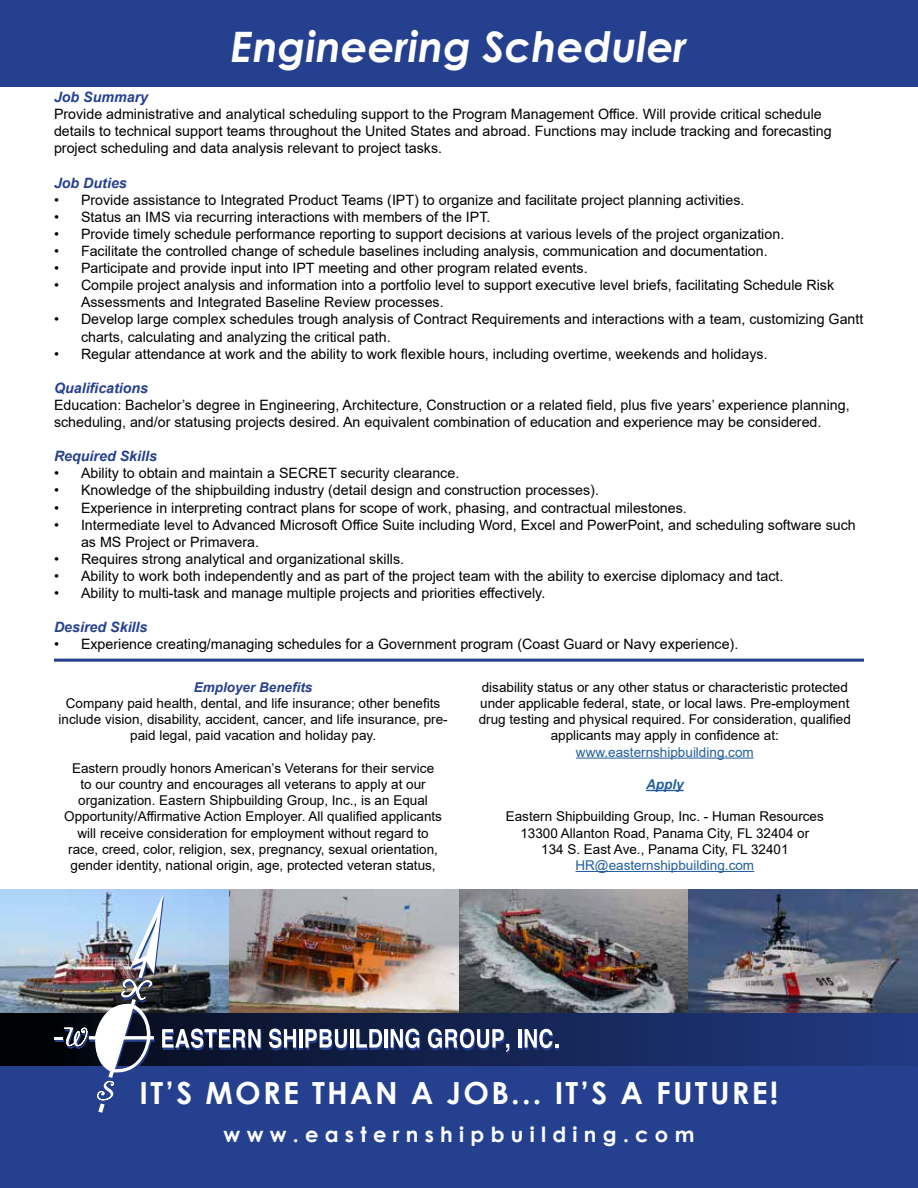
<style>
.page{position:relative;width:918px;height:1188px;background:#fff}
.page>*{position:absolute;margin:0;border:0;box-sizing:border-box;transform-origin:0 0}
.t1{font:italic 700 42px "Century Gothic";color:#fff}
.t2{font:700 30.45px "Century Gothic";letter-spacing:.075em;color:#fff}
.t3{font:700 21px "Century Gothic";letter-spacing:.3em;color:#fff}
.t4{font:14.25px/17.1px "Arial";color:#000}
.t5{font:italic 700 14.25px "Arial";color:#25408f}
.t6{font:13.5px/16.2px "Arial";color:#000;text-align:center}
.t7{font:13.5px "Arial";color:#215e9e}
.t8{font:italic 700 13.5px "Arial";color:#25408f}
.t9{font:italic 700 13.5px "Arial";color:#215e9e}
</style>
<div class="page">
<div style="left:0;top:0;width:918px;height:86px;background:#25408f"></div>
<img style="left:0;top:890px;width:918px;height:124px">
<hr style="left:576px;top:758px;width:178px;height:1px;background:#215e9e">
<hr style="left:646px;top:790px;width:38px;height:1px;background:#215e9e">
<hr style="left:575px;top:871px;width:179px;height:1px;background:#215e9e">
<hr style="left:54px;top:659px;width:810px;height:3px;background:#25408f">
<div style="left:0;top:1014px;width:918px;height:174px;background:#25408f"></div>
<svg style="left:0;top:1014px;width:918px;height:51px;background:#162658"></svg>
<hr style="left:300px;top:1031px;width:3px;height:19px;background:#25408f">
<hr style="left:351px;top:1031px;width:3px;height:19px;background:#25408f">
<hr style="left:385px;top:1031px;width:3px;height:19px;background:#25408f">
<hr style="left:519px;top:1031px;width:3px;height:19px;background:#25408f">
<svg style="left:269px;top:1029px;width:28px;height:21px"></svg>
<hr style="left:299px;top:1029px;width:3px;height:19px;background:#fff">
<svg style="left:305px;top:1029px;width:43px;height:21px"></svg>
<hr style="left:350px;top:1029px;width:3px;height:19px;background:#fff">
<svg style="left:356px;top:1029px;width:27px;height:21px"></svg>
<hr style="left:384px;top:1029px;width:4px;height:19px;background:#fff">
<svg style="left:391px;top:1029px;width:29px;height:21px"></svg>
<svg style="left:428px;top:1029px;width:82px;height:25px;background:#667194"></svg>
<hr style="left:518px;top:1029px;width:3px;height:19px;background:#fff">
<svg style="left:525px;top:1029px;width:34px;height:21px"></svg>
<img style="left:54px;top:895px;width:207px;height:218px">
<h1 class="t1" style="left:231px;top:14px;width:458px">Engineering Scheduler</h1>
<p class="t5" style="left:54px;top:88px;width:96px">Job Summary</p>
<p class="t4" style="left:54px;top:106px;width:779px">Provide administrative and analytical scheduling support to the Program Management Office. Will provide critical schedule details to technical support teams throughout the United States and abroad. Functions may include tracking and forecasting project scheduling and data analysis relevant to project tasks.</p>
<p class="t5" style="left:54px;top:173px;width:74px">Job Duties</p>
<p class="t4" style="left:54px;top:191px;width:692px">• Provide assistance to Integrated Product Teams (IPT) to organize and facilitate project planning activities.</p>
<p class="t4" style="left:54px;top:208px;width:438px">• Status an IMS via recurring interactions with members of the IPT.</p>
<p class="t4" style="left:54px;top:225px;width:732px">• Provide timely schedule performance reporting to support decisions at various levels of the project organization.</p>
<p class="t4" style="left:54px;top:242px;width:715px">• Facilitate the controlled change of schedule baselines including analysis, communication and documentation.</p>
<p class="t4" style="left:54px;top:260px;width:535px">• Participate and provide input into IPT meeting and other program related events.</p>
<p class="t4" style="left:81px;top:277px;width:755px;text-indent:-27px">• Compile project analysis and information into a portfolio level to support executive level briefs, facilitating Schedule Risk<br>Assessments and Integrated Baseline Review processes.</p>
<p class="t4" style="left:81px;top:311px;width:784px;text-indent:-27px">• Develop large complex schedules trough analysis of Contract Requirements and interactions with a team, customizing Gantt charts, calculating and analyzing the critical path.</p>
<p class="t4" style="left:54px;top:345px;width:715px">• Regular attendance at work and the ability to work flexible hours, including overtime, weekends and holidays.</p>
<p class="t5" style="left:54px;top:378px;width:96px">Qualifications</p>
<p class="t4" style="left:54px;top:396px;width:797px">Education: Bachelor’s degree in Engineering, Architecture, Construction or a related field, plus five years’ experience planning, scheduling, and/or statusing projects desired. An equivalent combination of education and experience may be considered.</p>
<p class="t5" style="left:54px;top:447px;width:104px">Required Skills</p>
<p class="t4" style="left:54px;top:465px;width:407px">• Ability to obtain and maintain a SECRET security clearance.</p>
<p class="t4" style="left:54px;top:482px;width:546px">• Knowledge of the shipbuilding industry (detail design and construction processes).</p>
<p class="t4" style="left:54px;top:499px;width:634px">• Experience in interpreting contract plans for scope of work, phasing, and contractual milestones.</p>
<p class="t4" style="left:81px;top:516px;width:776px;text-indent:-27px">• Intermediate level to Advanced Microsoft Office Suite including Word, Excel and PowerPoint, and scheduling software such as MS Project or Primavera.</p>
<p class="t4" style="left:54px;top:550px;width:352px">• Requires strong analytical and organizational skills.</p>
<p class="t4" style="left:54px;top:567px;width:731px">• Ability to work both independently and as part of the project team with the ability to exercise diplomacy and tact.</p>
<p class="t4" style="left:54px;top:584px;width:493px">• Ability to multi-task and manage multiple projects and priorities effectively.</p>
<p class="t5" style="left:54px;top:618px;width:95px">Desired Skills</p>
<p class="t4" style="left:54px;top:636px;width:686px">• Experience creating/managing schedules for a Government program (Coast Guard or Navy experience).</p>
<p class="t8" style="left:194px;top:678px;width:120px">Employer Benefits</p>
<p class="t6" style="left:59px;top:695px;width:391px">Company paid health, dental, and life insurance; other benefits include vision, disability, accident, cancer, and life insurance, pre&shy;paid legal, paid vacation and holiday pay.</p>
<p class="t6" style="left:64px;top:760px;width:379px">Eastern proudly honors American’s Veterans for their service<br>to our country and encourages all veterans to apply at our organization. Eastern Shipbuilding Group, Inc., is an Equal Opportunity/Affirmative Action Employer. All qualified applicants will receive consideration for employment without regard to race, creed, color, religion, sex, pregnancy, sexual orientation, gender identity, national origin, age, protected veteran status,</p>
<p class="t6" style="left:479px;top:679px;width:374px">disability status or any other status or characteristic protected under applicable federal, state, or local laws. Pre-employment drug testing and physical required. For consideration, qualified applicants may apply in confidence at:</p>
<p class="t7" style="left:576px;top:743px;width:179px">www.easternshipbuilding.com</p>
<p class="t9" style="left:646px;top:775px;width:39px">Apply</p>
<p class="t6" style="left:506px;top:809px;width:320px">Eastern Shipbuilding Group, Inc. - Human Resources<br>13300 Allanton Road, Panama City, FL 32404 or<br>134 S. East Ave., Panama City, FL 32401</p>
<p class="t7" style="left:575px;top:856px;width:180px">HR@easternshipbuilding.com</p>
<h2 class="t2" style="left:140px;top:1070px;width:640px">IT’S MORE THAN A JOB... IT’S A FUTURE!</h2>
<h3 class="t3" style="left:224px;top:1118px;width:472px">www.easternshipbuilding.com</h3>
</div>
